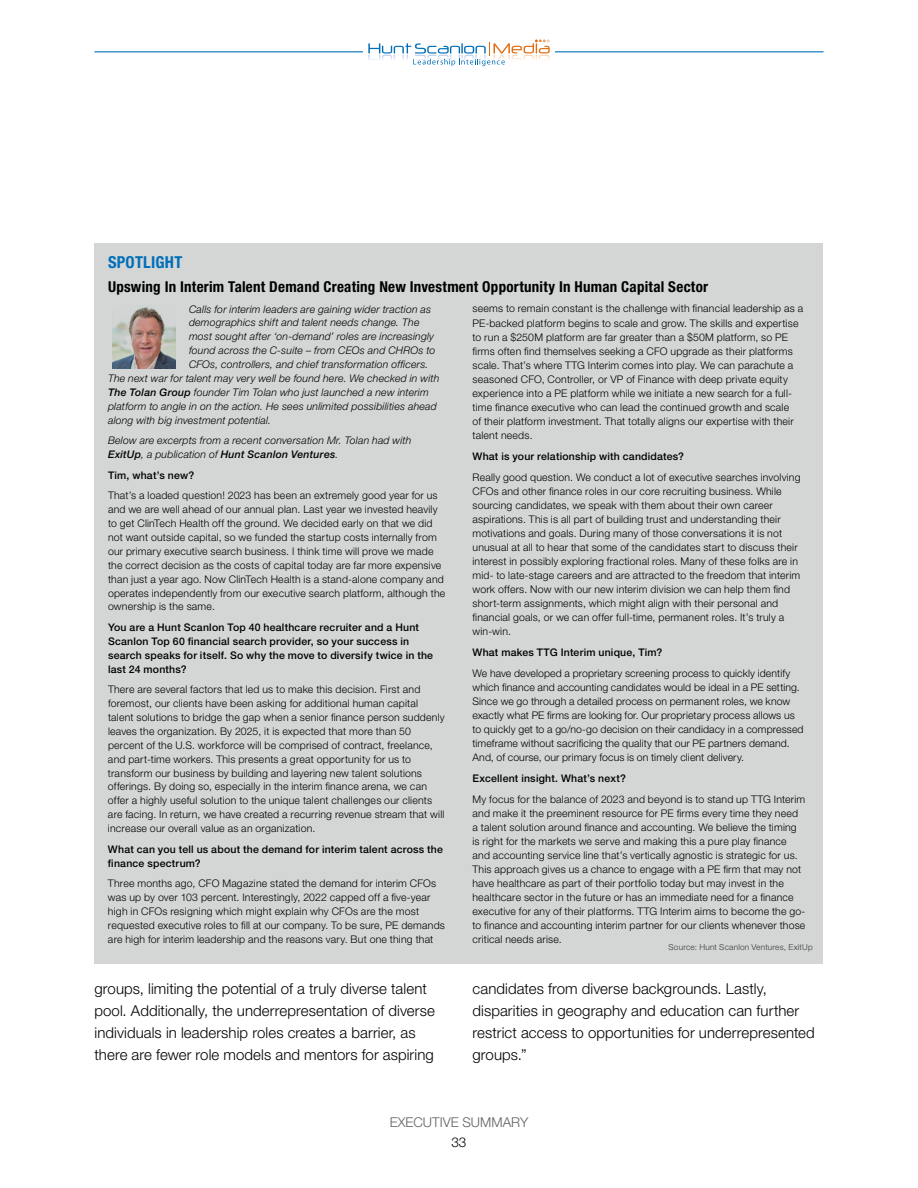
<style>
.page{position:relative;width:918px;height:1188px;background:#fff}
.page>*{position:absolute;margin:0;border:0;box-sizing:border-box;transform-origin:0 0}
.t1{font:700 condensed 16.5px "Helvetica Neue LT Std";letter-spacing:.015em;color:#006fb8}
.t2{font:300 15px/22px "Helvetica Neue LT Std";letter-spacing:.005em;color:#000}
.t3{font:700 condensed 15px "Helvetica Neue LT Std";letter-spacing:.015em;color:#000}
.t4{font:300 13.5px "Helvetica Neue LT Std";color:#606161}
.t5{font:300 13.5px "Helvetica Neue LT Std";color:#000}
.t6{font:300 10.5px/14.1px "Helvetica Neue LT Std";letter-spacing:.02em;color:#000}
.t7{font:italic 300 10.5px/14px "Helvetica Neue LT Std";letter-spacing:.02em;color:#000}
.t8{font:500 10.5px/14px "Helvetica Neue LT Std";letter-spacing:.02em;color:#000}
.t9{font:300 8.25px "Helvetica Neue LT Std";letter-spacing:.025em;color:#3a3a3a}
.s1{font-weight:500}
</style>
<div class="page">
<hr style="left:94px;top:51px;width:730px;height:1px;background:#006fb8">
<div style="left:94px;top:243px;width:730px;height:720px;background:#d4d6d6"></div>
<img style="left:112px;top:307px;width:64px;height:61px">
<div style="left:363px;top:39px;width:192px;height:27px;background:#fff"></div>
<svg style="left:368px;top:39px;width:182px;height:27px"></svg>
<h1 class="t1" style="left:108px;top:252px;width:76px">SPOTLIGHT</h1>
<h2 class="t3" style="left:108px;top:277px;width:602px">Upswing In Interim Talent Demand Creating New Investment Opportunity In Human Capital Sector</h2>
<p class="t7" style="left:189px;top:302px;width:244px">Calls for interim leaders are gaining wider traction as</p>
<p class="t7" style="left:189px;top:316px;width:232px">demographics shift and talent needs change. The</p>
<p class="t7" style="left:189px;top:329px;width:247px">most sought after ‘on-demand’ roles are increasingly</p>
<p class="t7" style="left:189px;top:343px;width:248px">found across the C-suite – from CEOs and CHROs to</p>
<p class="t7" style="left:189px;top:357px;width:241px">CFOs, controllers, and chief transformation officers.</p>
<p class="t7" style="left:108px;top:371px;width:333px">The next war for talent may very well be found here. We checked in with</p>
<p class="t7" style="left:108px;top:385px;width:322px"><span class="s1">The Tolan Group</span> founder Tim Tolan who just launched a new interim</p>
<p class="t7" style="left:108px;top:399px;width:330px">platform to angle in on the action. He sees unlimited possibilities ahead</p>
<p class="t7" style="left:108px;top:413px;width:165px">along with big investment potential.</p>
<p class="t7" style="left:108px;top:433px;width:305px">Below are excerpts from a recent conversation Mr. Tolan had with<br><span class="s1">ExitUp</span>, a publication of <span class="s1">Hunt Scanlon Ventures</span>.</p>
<p class="t8" style="left:108px;top:468px;width:88px">Tim, what’s new?</p>
<p class="t6" style="left:108px;top:488px;width:339px">That’s a loaded question! 2023 has been an extremely good year for us and we are well ahead of our annual plan. Last year we invested heavily to get ClinTech Health off the ground. We decided early on that we did not want outside capital, so we funded the startup costs internally from our primary executive search business. I think time will prove we made the correct decision as the costs of capital today are far more expensive than just a year ago. Now ClinTech Health is a stand-alone company and operates independently from our executive search platform, although the ownership is the same.</p>
<p class="t8" style="left:108px;top:620px;width:327px">You are a Hunt Scanlon Top 40 healthcare recruiter and a Hunt Scanlon Top 60 financial search provider, so your success in search speaks for itself. So why the move to diversify twice in the last 24 months?</p>
<p class="t6" style="left:108px;top:682px;width:338px">There are several factors that led us to make this decision. First and foremost, our clients have been asking for additional human capital talent solutions to bridge the gap when a senior finance person suddenly leaves the organization. By 2025, it is expected that more than 50 percent of the U. S. workforce will be comprised of contract, freelance, and part-time workers. This presents a great opportunity for us to transform our business by building and layering new talent solutions offerings. By doing so, especially in the interim finance arena, we can offer a highly useful solution to the unique talent challenges our clients are facing. In return, we have created a recurring revenue stream that will increase our overall value as an organization.</p>
<p class="t8" style="left:108px;top:842px;width:337px">What can you tell us about the demand for interim talent across the finance spectrum?</p>
<p class="t6" style="left:108px;top:876px;width:339px">Three months ago, CFO Magazine stated the demand for interim CFOs was up by over 103 percent. Interestingly, 2022 capped off a five-year high in CFOs resigning which might explain why CFOs are the most requested executive roles to fill at our company. To be sure, PE demands are high for interim leadership and the reasons vary. But one thing that</p>
<p class="t6" style="left:472px;top:301px;width:332px">seems to remain constant is the challenge with financial leadership as a PE-backed platform begins to scale and grow. The skills and expertise to run a $250M platform are far greater than a $50M platform, so PE firms often find themselves seeking a CFO upgrade as their platforms scale. That’s where TTG Interim comes into play. We can parachute a seasoned CFO, Controller, or VP of Finance with deep private equity experience into a PE platform while we initiate a new search for a full&shy;time finance executive who can lead the continued growth and scale<br>of their platform investment. That totally aligns our expertise with their talent needs.</p>
<p class="t8" style="left:472px;top:449px;width:213px">What is your relationship with candidates?</p>
<p class="t6" style="left:472px;top:470px;width:330px">Really good question. We conduct a lot of executive searches involving CFOs and other finance roles in our core recruiting business. While sourcing candidates, we speak with them about their own career aspirations. This is all part of building trust and understanding their motivations and goals. During many of those conversations it is not unusual at all to hear that some of the candidates start to discuss their interest in possibly exploring fractional roles. Many of these folks are in mid- to late-stage careers and are attracted to the freedom that interim work offers. Now with our new interim division we can help them find short-term assignments, which might align with their personal and financial goals, or we can offer full-time, permanent roles. It’s truly a win-win.</p>
<p class="t8" style="left:472px;top:645px;width:191px">What makes TTG Interim unique, Tim?</p>
<p class="t6" style="left:472px;top:666px;width:333px">We have developed a proprietary screening process to quickly identify which finance and accounting candidates would be ideal in a PE setting.<br>Since we go through a detailed process on permanent roles, we know exactly what PE firms are looking for. Our proprietary process allows us to quickly get to a go/no-go decision on their candidacy in a compressed timeframe without sacrificing the quality that our PE partners demand.<br>And, of course, our primary focus is on timely client delivery.</p>
<p class="t8" style="left:472px;top:771px;width:155px">Excellent insight. What’s next?</p>
<p class="t6" style="left:472px;top:792px;width:335px">My focus for the balance of 2023 and beyond is to stand up TTG Interim and make it the preeminent resource for PE firms every time they need a talent solution around finance and accounting. We believe the timing is right for the markets we serve and making this a pure play finance and accounting service line that’s vertically agnostic is strategic for us.<br>This approach gives us a chance to engage with a PE firm that may not have healthcare as part of their portfolio today but may invest in the healthcare sector in the future or has an immediate need for a finance executive for any of their platforms. TTG Interim aims to become the go&shy;to finance and accounting interim partner for our clients whenever those critical needs arise.</p>
<p class="t9" style="left:669px;top:942px;width:146px">Source: Hunt Scanlon Ventures, ExitUp</p>
<h2 class="t2" style="left:94px;top:977px;width:342px">groups, limiting the potential of a truly diverse talent pool. Additionally, the underrepresentation of diverse individuals in leadership roles creates a barrier, as there are fewer role models and mentors for aspiring</h2>
<h2 class="t2" style="left:472px;top:977px;width:344px">candidates from diverse backgrounds. Lastly, disparities in geography and education can further restrict access to opportunities for underrepresented groups.”</h2>
<p class="t4" style="left:390px;top:1114px;width:140px">EXECUTIVE SUMMARY</p>
<p class="t5" style="left:451px;top:1134px;width:17px">33</p>
</div>
